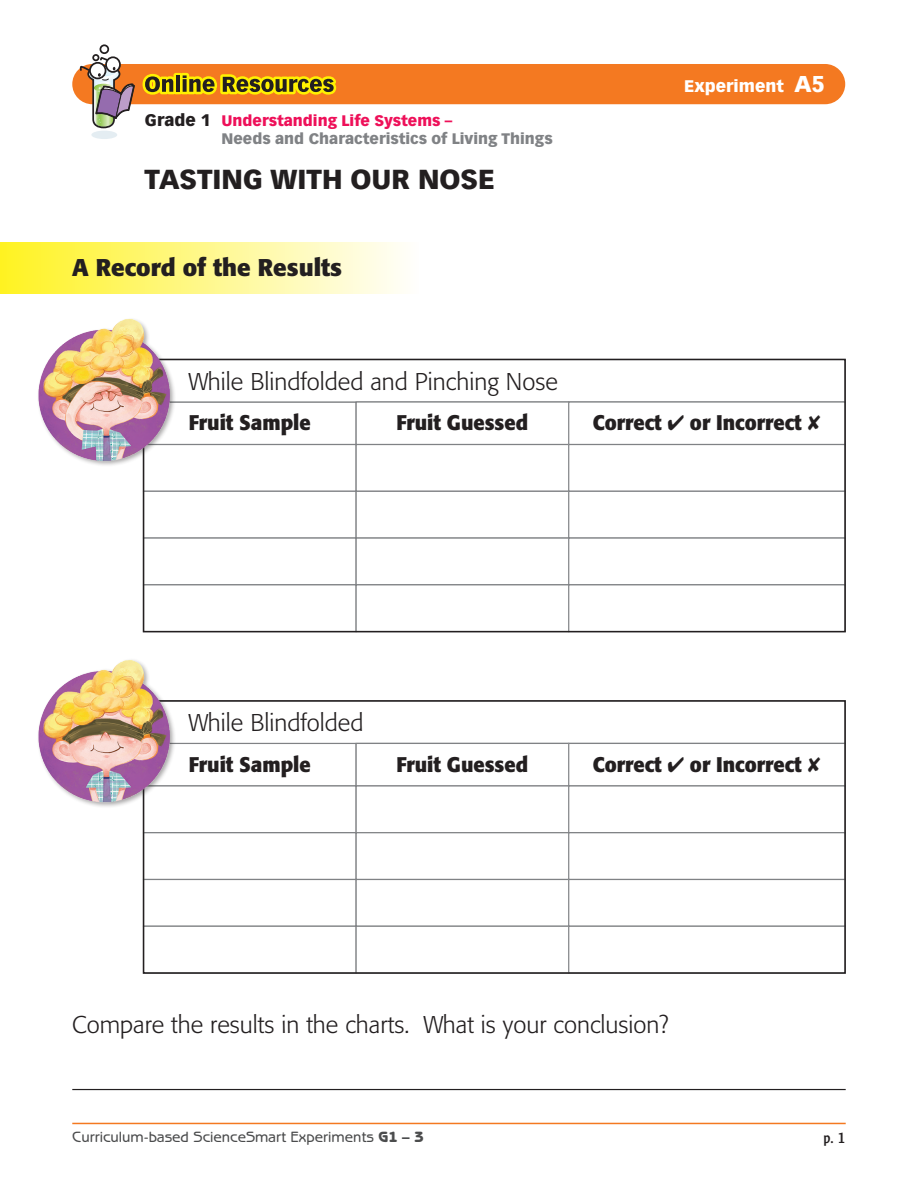
<style>
.page{position:relative;width:918px;height:1188px;background:#fff}
.page>*{position:absolute;margin:0;border:0;box-sizing:border-box;transform-origin:0 0}
.t1{font:900 27px "Vectora LH";color:#231f20}
.t2{font:300 24px "Formata";color:#231f20}
.t3{font:700 24px "Formata";color:#231f20}
.t4{font:700 21px "Formata";color:#231f20;scale:.95 1}
.t5{font:900 16.5px "Vectora LH";color:#fff}
.t6{font:900 15px/18px "Vectora LH";color:#808285}
.t7{font:500 15px "Benguiat Gothic";color:#4b4c4d}
.t8{font:15px "Clearface Gothic LH";color:#231f20}
.s1{font-size:16.5px;color:#231f20}
.s2{color:#ee1059}
.s3{font-size:22.5px}
.s4{font-weight:800}
</style>
<div class="page">
<div style="left:72px;top:64px;width:773px;height:40px;background:#f47921;border-radius:20px"></div>
<svg style="left:143px;top:73px;width:193px;height:22px"></svg>
<div style="left:91px;top:131px;width:26px;height:8px;background:#e4edf2;border-radius:50%"></div>
<div style="left:92px;top:54px;width:7px;height:7px;border:2px solid #231f20;border-radius:50%"></div>
<div style="left:100px;top:44px;width:9px;height:10px;border:2px solid #231f20;border-radius:50%"></div>
<svg style="left:78px;top:55px;width:58px;height:74px"></svg>
<hr style="left:72px;top:1123px;width:774px;height:1px;background:#f47921">
<div style="left:0;top:242px;width:419px;height:51px;background:linear-gradient(to right,#fff221,#fffefd)"></div>
<hr style="left:72px;top:1089px;width:774px;height:1px;background:#231f20">
<div style="left:143px;top:743px;width:214px;height:44px;border:1px solid #808285"></div>
<div style="left:143px;top:700px;width:703px;height:44px;border:1px solid #808285"></div>
<div style="left:356px;top:743px;width:213px;height:44px;background:#fff;border:1px solid #808285"></div>
<div style="left:568px;top:743px;width:278px;height:44px;border:1px solid #808285"></div>
<div style="left:143px;top:785px;width:214px;height:48px;border:1px solid #808285"></div>
<div style="left:356px;top:785px;width:213px;height:48px;background:#fff;border:1px solid #808285"></div>
<div style="left:568px;top:785px;width:278px;height:48px;border:1px solid #808285"></div>
<div style="left:143px;top:832px;width:214px;height:48px;border:1px solid #808285"></div>
<div style="left:356px;top:832px;width:213px;height:48px;background:#fff;border:1px solid #808285"></div>
<div style="left:568px;top:832px;width:278px;height:48px;border:1px solid #808285"></div>
<div style="left:143px;top:879px;width:214px;height:48px;border:1px solid #808285"></div>
<div style="left:356px;top:879px;width:213px;height:48px;background:#fff;border:1px solid #808285"></div>
<div style="left:568px;top:879px;width:278px;height:48px;border:1px solid #808285"></div>
<div style="left:143px;top:926px;width:214px;height:48px;border:1px solid #808285"></div>
<div style="left:356px;top:926px;width:213px;height:48px;border:1px solid #808285"></div>
<div style="left:568px;top:926px;width:278px;height:48px;border:1px solid #808285"></div>
<div style="left:143px;top:700px;width:703px;height:274px;border:2px solid #231f20"></div>
<div style="left:143px;top:401px;width:214px;height:44px;border:1px solid #808285"></div>
<div style="left:356px;top:401px;width:213px;height:44px;background:#fff;border:1px solid #808285"></div>
<div style="left:568px;top:401px;width:278px;height:44px;border:1px solid #808285"></div>
<div style="left:143px;top:444px;width:214px;height:48px;border:1px solid #808285"></div>
<div style="left:356px;top:444px;width:213px;height:48px;background:#fff;border:1px solid #808285"></div>
<div style="left:568px;top:444px;width:278px;height:48px;border:1px solid #808285"></div>
<div style="left:143px;top:491px;width:214px;height:48px;border:1px solid #808285"></div>
<div style="left:356px;top:491px;width:213px;height:48px;background:#fff;border:1px solid #808285"></div>
<div style="left:568px;top:491px;width:278px;height:48px;border:1px solid #808285"></div>
<div style="left:143px;top:537px;width:214px;height:48px;border:1px solid #808285"></div>
<div style="left:356px;top:537px;width:213px;height:48px;background:#fff;border:1px solid #808285"></div>
<div style="left:568px;top:537px;width:278px;height:48px;border:1px solid #808285"></div>
<div style="left:143px;top:584px;width:214px;height:48px;border:1px solid #808285"></div>
<div style="left:356px;top:584px;width:213px;height:48px;border:1px solid #808285"></div>
<div style="left:568px;top:584px;width:278px;height:48px;border:1px solid #808285"></div>
<div style="left:143px;top:359px;width:703px;height:273px;border:2px solid #231f20"></div>
<img style="left:38px;top:659px;width:156px;height:163px">
<img style="left:20px;top:288px;width:174px;height:206px">
<p class="t6" style="left:222px;top:111px;width:333px;text-indent:-77px"><span class="s1">Grade 1</span> <span class="s2">Understanding Life Systems –<br></span>Needs and Characteristics of Living Things</p>
<p class="t1" style="left:145px;top:162px;width:352px">TASTING WITH OUR NOSE</p>
<p class="t3" style="left:72px;top:253px;width:272px">A Record of the Results</p>
<p class="t5" style="left:684px;top:76px;width:142px">Experiment <span class="s3">A5</span></p>
<p class="t2" style="left:188px;top:368px;width:371px">While Blindfolded and Pinching Nose</p>
<p class="t4" style="left:189px;top:410px;width:130px">Fruit Sample</p>
<p class="t4" style="left:397px;top:410px;width:140px">Fruit Guessed</p>
<p class="t4" style="left:593px;top:410px;width:222px">Correct ✔ or Incorrect</p>
<p class="t2" style="left:188px;top:709px;width:177px">While Blindfolded</p>
<p class="t4" style="left:189px;top:751px;width:130px">Fruit Sample</p>
<p class="t4" style="left:397px;top:751px;width:140px">Fruit Guessed</p>
<p class="t4" style="left:593px;top:751px;width:222px">Correct ✔ or Incorrect</p>
<p class="t2" style="left:72px;top:1011px;width:598px">Compare the results in the charts. What is your conclusion?</p>
<p class="t7" style="left:72px;top:1128px;width:353px">Curriculum-based ScienceSmart Experiments <span class="s4">G1 – 3</span></p>
<p class="t8" style="left:823px;top:1128px;width:24px">p. 1</p>
</div>
